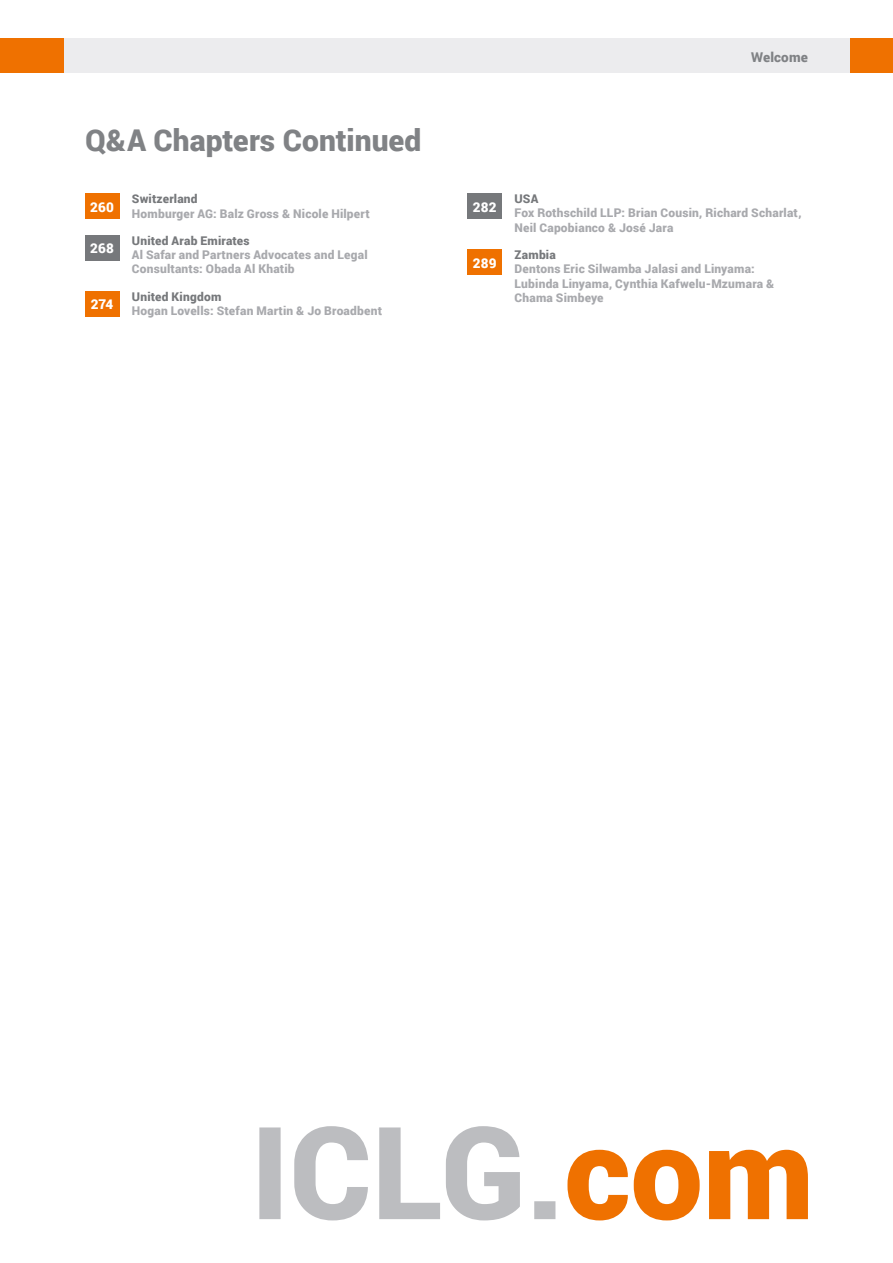
<style>
.page{position:relative;width:893px;height:1263px;background:#fff}
.page>*{position:absolute;margin:0;border:0;box-sizing:border-box;transform-origin:0 0}
.t1{font:900 30px "Roboto";color:#808285}
.MS_Body_Text_-_First{font:900 13.5px "Roboto";letter-spacing:.01em;color:#fff}
.t2{font:900 13.5px "Roboto";letter-spacing:.01em;color:#808285}
.MS_Body_Text_-_First-2{font:900 12px/14.4px "Roboto";letter-spacing:.015em;color:#a8a9ad}
.t3{font:900 12px "Roboto";letter-spacing:.02em;color:#76787b}
.s1{color:#76787b}
</style>
<div class="page">
<svg style="left:567px;top:1150px;width:241px;height:70px"></svg>
<svg style="left:259px;top:1126px;width:296px;height:94px"></svg>
<div style="left:64px;top:38px;width:786px;height:34px;background:#ececee"></div>
<div style="left:850px;top:38px;width:43px;height:34px;background:#ef7100"></div>
<div style="left:0;top:38px;width:64px;height:34px;background:#ef7100"></div>
<div style="left:85px;top:194px;width:34px;height:25px;background:#ef7100"></div>
<div style="left:85px;top:291px;width:34px;height:25px;background:#ef7100"></div>
<div style="left:468px;top:193px;width:34px;height:26px;background:#76787b"></div>
<div style="left:468px;top:249px;width:34px;height:26px;background:#ef7100"></div>
<div style="left:85px;top:235px;width:34px;height:25px;background:#76787b"></div>
<h1 class="t1" style="left:85px;top:119px;width:338px">Q&amp;A Chapters Continued</h1>
<p class="MS_Body_Text_-_First" style="left:90px;top:198px;width:25px">260</p>
<p class="t3" style="left:132px;top:190px;width:67px">Switzerland</p>
<p class="MS_Body_Text_-_First-2" style="left:132px;top:206px;width:239px">Homburger AG: Balz Gross &amp; Nicole Hilpert</p>
<p class="MS_Body_Text_-_First" style="left:90px;top:239px;width:25px">268</p>
<p class="MS_Body_Text_-_First-2" style="left:132px;top:233px;width:237px"><span class="s1">United Arab Emirates<br></span>Al Safar and Partners Advocates and Legal<br>Consultants: Obada Al Khatib</p>
<p class="MS_Body_Text_-_First" style="left:91px;top:295px;width:24px">274</p>
<p class="t3" style="left:132px;top:288px;width:91px">United Kingdom</p>
<p class="MS_Body_Text_-_First-2" style="left:132px;top:303px;width:252px">Hogan Lovells: Stefan Martin &amp; Jo Broadbent</p>
<p class="t2" style="left:751px;top:48px;width:58px">Welcome</p>
<p class="MS_Body_Text_-_First" style="left:473px;top:197px;width:25px">282</p>
<p class="MS_Body_Text_-_First" style="left:473px;top:253px;width:25px">289</p>
<p class="t3" style="left:514px;top:190px;width:25px">USA</p>
<p class="MS_Body_Text_-_First-2" style="left:514px;top:205px;width:288px">Fox Rothschild LLP: Brian Cousin, Richard Scharlat,<br>Neil Capobianco &amp; José Jara</p>
<p class="t3" style="left:514px;top:246px;width:43px">Zambia</p>
<p class="MS_Body_Text_-_First-2" style="left:514px;top:261px;width:261px">Dentons Eric Silwamba Jalasi and Linyama:<br>Lubinda Linyama, Cynthia Kafwelu-Mzumara &amp;<br>Chama Simbeye</p>
</div>
